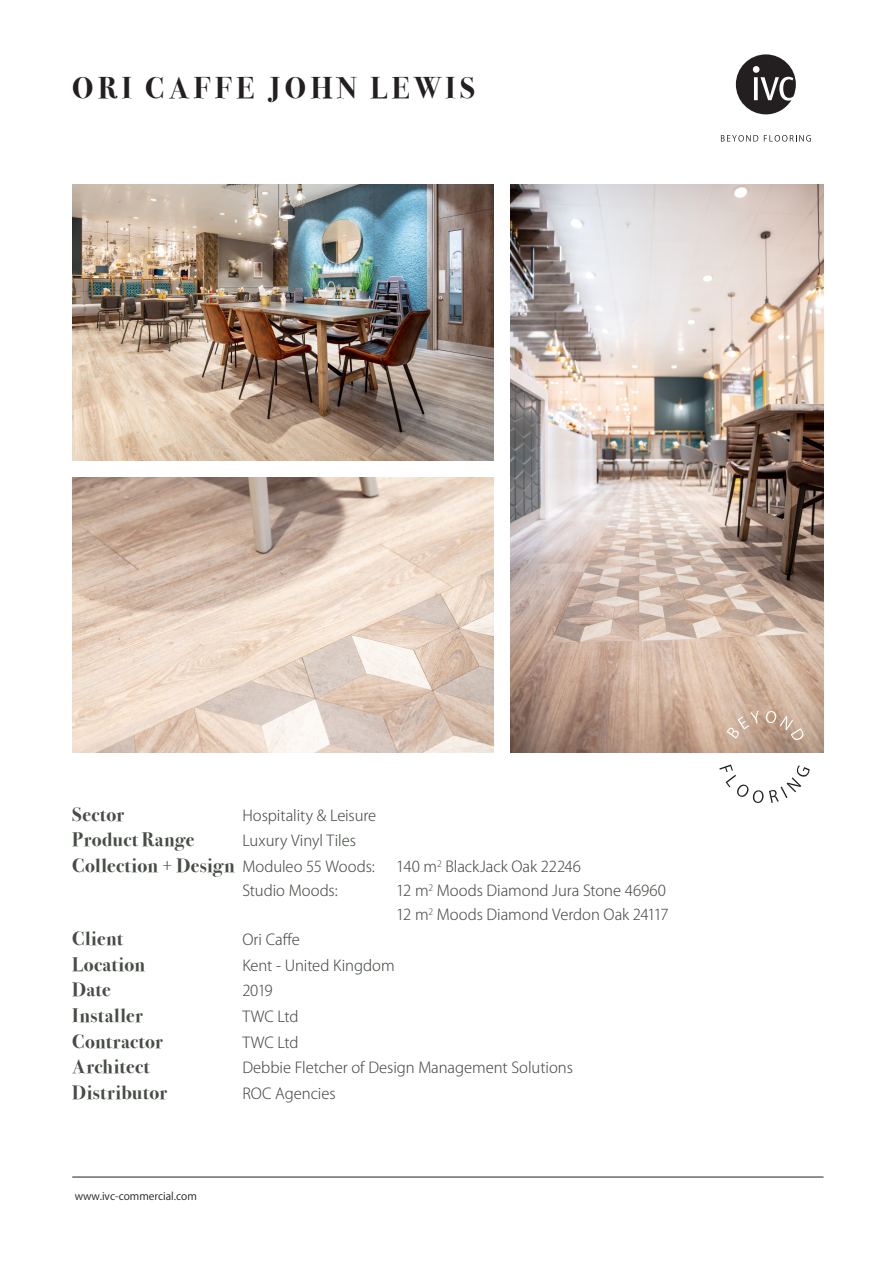
<style>
.page{position:relative;width:893px;height:1263px;background:#fff}
.page>*{position:absolute;margin:0;border:0;box-sizing:border-box;transform-origin:0 0}
.t1{font:700 30px "Bodoni Svty Two ITCTT";letter-spacing:.15em;color:#231f20}
.t2{font:700 19.5px "Bodoni Svty Two ITCTT";letter-spacing:.025em;color:#474d46}
.t3{font:300 15px/24px "Koz Go Pr 6 N";letter-spacing:-.005em;color:#474d46}
.t4{font:10.5px "Koz Go Pro";color:#231f20}
.s1{font-family:"Koz Go Pr 6 N";font-weight:300;font-size:15px}
</style>
<div class="page">
<img style="left:72px;top:185px;width:421px;height:275px">
<img style="left:72px;top:477px;width:421px;height:276px">
<img style="left:510px;top:185px;width:313px;height:568px">
<svg style="left:719px;top:764px;width:91px;height:39px"></svg>
<svg style="left:727px;top:711px;width:32px;height:28px"></svg>
<svg style="left:765px;top:710px;width:40px;height:30px"></svg>
<hr style="left:72px;top:1177px;width:751px;height:1px;background:#231f20">
<svg style="left:721px;top:135px;width:37px;height:7px"></svg>
<svg style="left:764px;top:135px;width:47px;height:7px"></svg>
<svg style="left:736px;top:54px;width:60px;height:60px"></svg>
<p class="t1" style="left:72px;top:63px;width:404px">ORI CAFFE JOHN LEWIS</p>
<p class="t2" style="left:72px;top:798px;width:54px">Sector</p>
<p class="t3" style="left:242px;top:804px;width:135px">Hospitality &amp; Leisure</p>
<p class="t2" style="left:72px;top:824px;width:123px">Product Range</p>
<p class="t3" style="left:242px;top:829px;width:115px">Luxury Vinyl Tiles</p>
<p class="t2" style="left:72px;top:849px;width:304px">Collection + Design <span class="s1">Moduleo 55 Woods:</span></p>
<p class="t3" style="left:396px;top:855px;width:186px">140 m<sup>2</sup> BlackJack Oak 22246</p>
<p class="t3" style="left:242px;top:879px;width:97px">Studio Moods:</p>
<p class="t3" style="left:396px;top:879px;width:274px">12 m<sup>2</sup> Moods Diamond Jura Stone 46960<br>12 m<sup>2</sup> Moods Diamond Verdon Oak 24117</p>
<p class="t2" style="left:72px;top:923px;width:52px">Client</p>
<p class="t3" style="left:242px;top:928px;width:59px">Ori Caffe</p>
<p class="t2" style="left:72px;top:948px;width:74px">Location</p>
<p class="t3" style="left:242px;top:954px;width:154px">Kent - United Kingdom</p>
<p class="t2" style="left:72px;top:974px;width:40px">Date</p>
<p class="t3" style="left:242px;top:979px;width:32px">2019</p>
<p class="t2" style="left:72px;top:999px;width:72px">Installer</p>
<p class="t3" style="left:242px;top:1005px;width:58px">TWC Ltd</p>
<p class="t2" style="left:72px;top:1025px;width:92px">Contractor</p>
<p class="t3" style="left:242px;top:1030px;width:58px">TWC Ltd</p>
<p class="t2" style="left:72px;top:1050px;width:79px">Architect</p>
<p class="t3" style="left:242px;top:1056px;width:332px">Debbie Fletcher of Design Management Solutions</p>
<p class="t2" style="left:72px;top:1076px;width:96px">Distributor</p>
<p class="t3" style="left:242px;top:1081px;width:95px">ROC Agencies</p>
<p class="t4" style="left:75px;top:1189px;width:124px">www.ivc-commercial.com</p>
</div>
